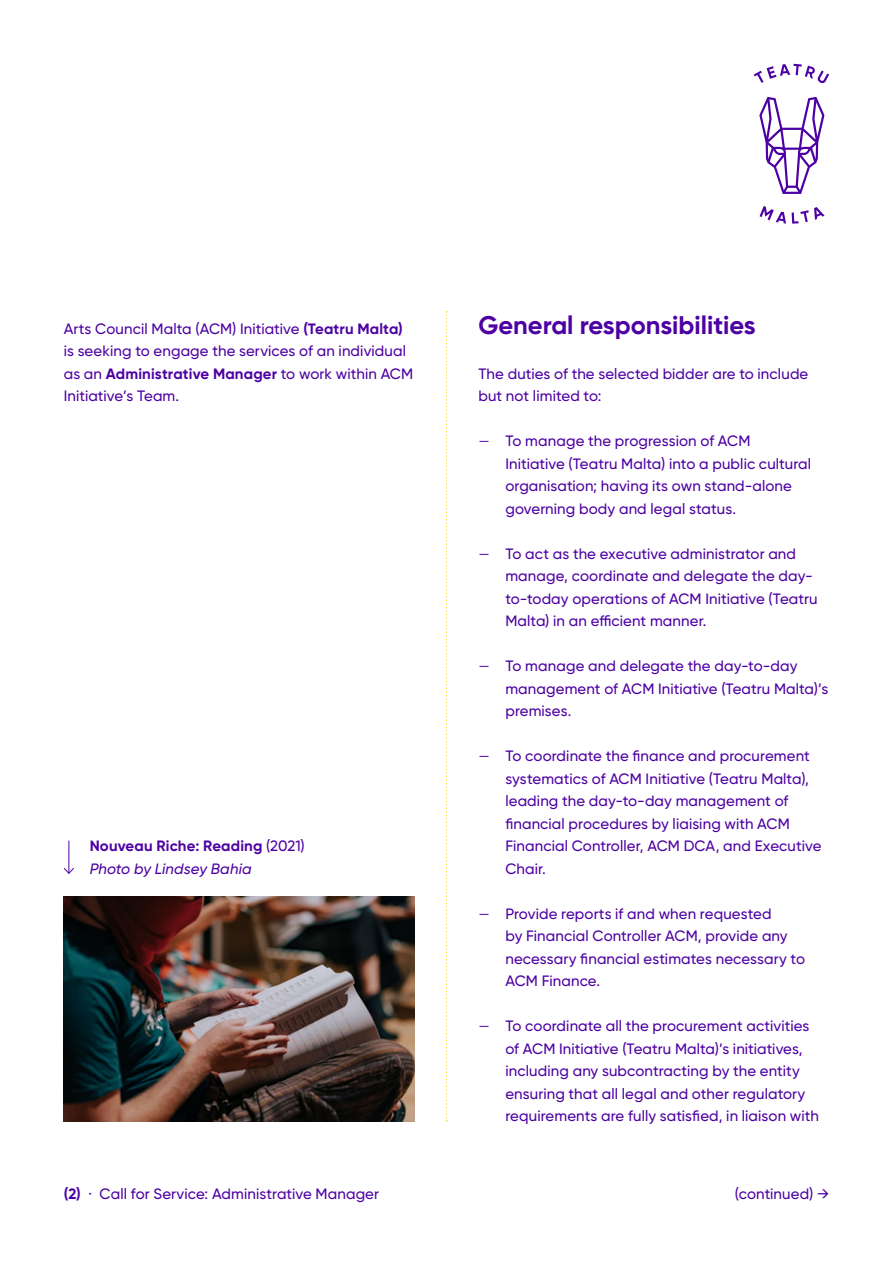
<style>
.page{position:relative;width:893px;height:1263px;background:#fff}
.page>*{position:absolute;margin:0;border:0;box-sizing:border-box;transform-origin:0 0}
.t1{font:700 25.5px "Gilroy";color:#4d00a3}
.t2{font:500 15px/22.5px "Gilroy";letter-spacing:.005em;color:#4d00a3}
.t3{font:700 15px/22.5px "Gilroy";letter-spacing:.01em;color:#4d00a3}
.s1{font-weight:700}
.s2{font-weight:500}
.s3{font-weight:500;font-style:italic}
.s4{font-weight:400}
</style>
<div class="page">
<svg style="left:446px;top:311px;width:1px;height:810px"></svg>
<svg style="left:754px;top:64px;width:75px;height:19px"></svg>
<svg style="left:759px;top:206px;width:27px;height:18px"></svg>
<svg style="left:792px;top:207px;width:32px;height:17px"></svg>
<svg style="left:759px;top:97px;width:65px;height:97px"></svg>
<img style="left:64px;top:896px;width:351px;height:225px">
<hr style="left:69px;top:841px;width:1px;height:32px;background:#4d00a3">
<svg style="left:63px;top:867px;width:11px;height:7px"></svg>
<p class="t2" style="left:64px;top:317px;width:351px">Arts Council Malta (ACM) Initiative <span class="s1">(Teatru Malta) </span>is seeking to engage the services of an individual as an <span class="s1">Administrative Manager</span> to work within ACM Initiative’s Team.</p>
<p class="t3" style="left:90px;top:835px;width:217px">Nouveau Riche: Reading <span class="s2">(2021)<br></span><span class="s3">Photo by Lindsey Bahia</span></p>
<p class="t2" style="left:64px;top:1182px;width:317px"><span class="s1">(2)</span> · Call for Service: Administrative Manager</p>
<h1 class="t1" style="left:478px;top:309px;width:279px">General responsibilities</h1>
<p class="t2" style="left:478px;top:362px;width:331px">The duties of the selected bidder are to include but not limited to:</p>
<p class="t2" style="left:505px;top:430px;width:307px;text-indent:-27px"><span class="s4">—</span> To manage the progression of ACM Initiative (Teatru Malta) into a public cultural organisation; having its own stand-alone governing body and legal status.</p>
<p class="t2" style="left:505px;top:542px;width:314px;text-indent:-27px"><span class="s4">—</span> To act as the executive administrator and manage, coordinate and delegate the day&shy;to-today operations of ACM Initiative (Teatru Malta) in an efficient manner.</p>
<p class="t2" style="left:505px;top:655px;width:324px;text-indent:-27px"><span class="s4">—</span> To manage and delegate the day-to-day management of ACM Initiative (Teatru Malta)’s premises.</p>
<p class="t2" style="left:505px;top:745px;width:318px;text-indent:-27px"><span class="s4">—</span> To coordinate the finance and procurement systematics of ACM Initiative (Teatru Malta), leading the day-to-day management of financial procedures by liaising with ACM Financial Controller, ACM DCA, and Executive Chair.</p>
<p class="t2" style="left:505px;top:902px;width:301px;text-indent:-27px"><span class="s4">—</span> Provide reports if and when requested<br>by Financial Controller ACM, provide any necessary financial estimates necessary to ACM Finance.</p>
<p class="t2" style="left:505px;top:1015px;width:315px;text-indent:-27px"><span class="s4">—</span> To coordinate all the procurement activities of ACM Initiative (Teatru Malta)’s initiatives, including any subcontracting by the entity ensuring that all legal and other regulatory requirements are fully satisfied, in liaison with</p>
<p class="t2" style="left:735px;top:1182px;width:96px">(continued) →</p>
</div>
